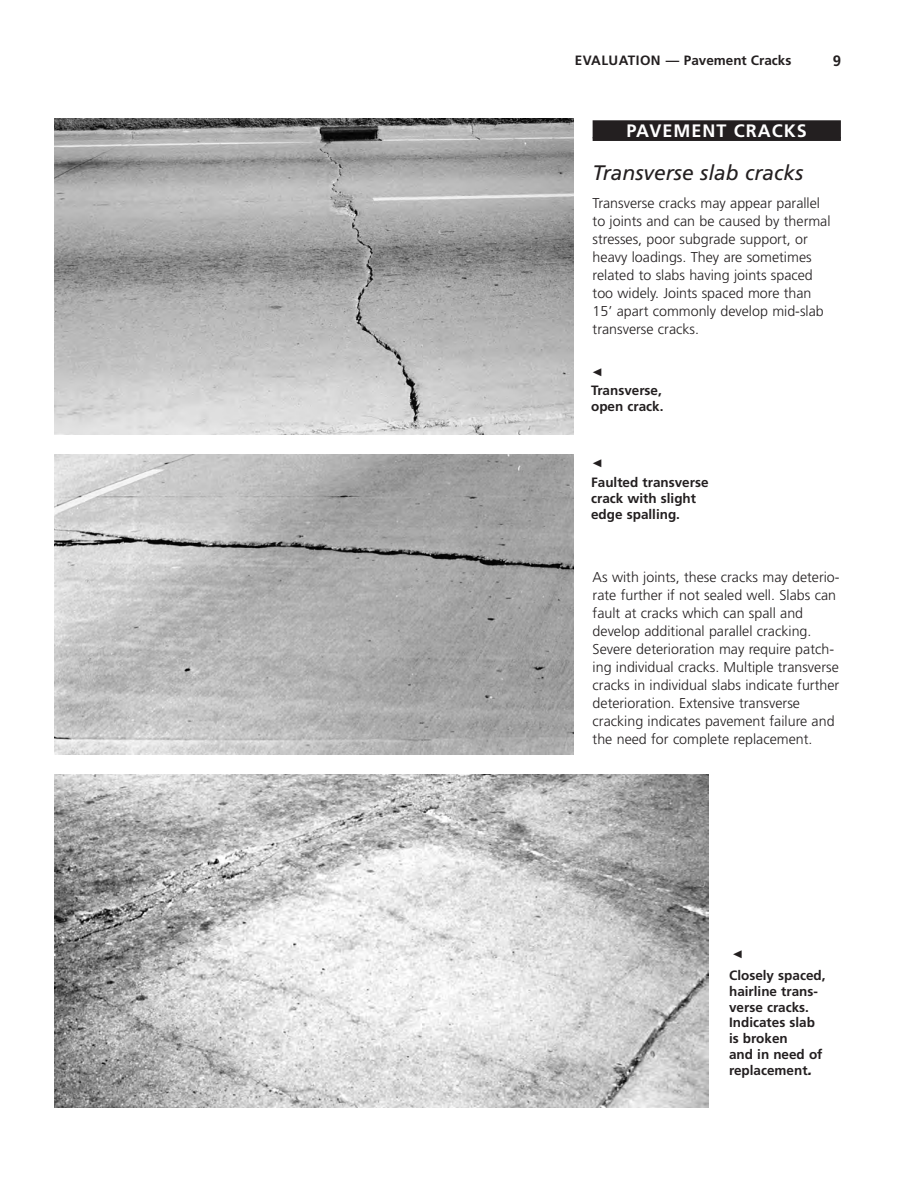
<style>
.page{position:relative;width:918px;height:1188px;background:#fff}
.page>*{position:absolute;margin:0;border:0;box-sizing:border-box;transform-origin:0 0}
.t1{font:italic 21px "Frutiger";color:#231f20}
.t2{font:700 18px "Frutiger";letter-spacing:.055em;color:#fff}
.t3{font:700 15px "Frutiger";color:#231f20}
.t4{font:300 14.25px/18px "Frutiger";color:#231f20}
.t5{font:700 13.5px/15.8px "Frutiger";color:#231f20}
.s1{font-weight:400;font-style:italic;font-size:21px}
</style>
<div class="page">
<div style="left:593px;top:120px;width:248px;height:18px;background:#231f20"></div>
<hr style="left:593px;top:137px;width:248px;height:4px;background:#231f20">
<img style="left:54px;top:119px;width:520px;height:316px">
<img style="left:54px;top:455px;width:520px;height:299px">
<img style="left:54px;top:775px;width:654px;height:332px">
<p class="t5" style="left:575px;top:53px;width:218px">EVALUATION — Pavement Cracks</p>
<p class="t3" style="left:833px;top:54px;width:10px">9</p>
<p class="t2" style="left:627px;top:124px;width:182px">PAVEMENT CRACKS</p>
<h1 class="t1" style="left:593px;top:165px;width:212px">Transverse slab cracks</h1>
<p class="t4" style="left:593px;top:195px;width:239px">Transverse cracks may appear parallel to joints and can be caused by thermal stresses, poor subgrade support, or heavy loadings. They are sometimes related to slabs having joints spaced too widely. Joints spaced more than 15’ apart commonly develop mid-slab transverse cracks.</p>
<p class="t5" style="left:591px;top:384px;width:74px">Transverse, open crack.</p>
<p class="t5" style="left:591px;top:475px;width:119px">Faulted transverse crack with slight edge spalling.</p>
<p class="t4" style="left:593px;top:569px;width:249px">As with joints, these cracks may deterio - rate further if not sealed well. Slabs can fault at cracks which can spall and develop additional parallel cracking.<br>Severe deterioration may require patch - ing individual cracks. Multiple transverse cracks in individual slabs indicate further deterioration. Extensive transverse cracking indicates pavement failure and the need for complete replacement.</p>
<p class="t5" style="left:729px;top:968px;width:98px">Closely spaced, hairline trans - verse cracks.<br>Indicates slab is broken<br>and in need of replacement<span class="s1">.</span></p>
</div>
